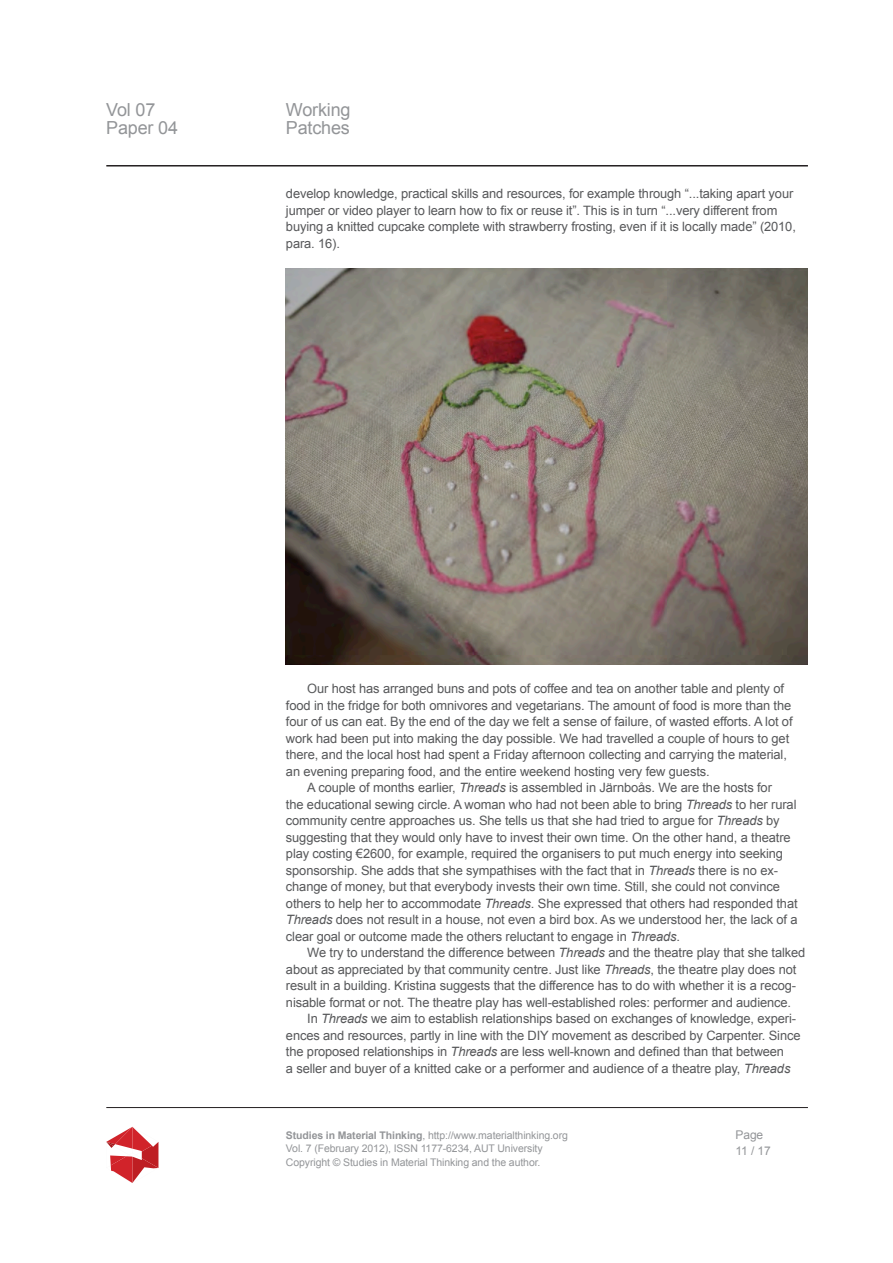
<style>
.page{position:relative;width:893px;height:1263px;background:#fff}
.page>*{position:absolute;margin:0;border:0;box-sizing:border-box;transform-origin:0 0}
.t1{font:18px/18px "Arial";letter-spacing:-.01em;color:#939598}
.Body{font:12.9px/16.5px "Arial";letter-spacing:-.01em;color:#57585a}
.t2{font:12px/16.5px "Arial";letter-spacing:-.01em;color:#939598}
.t3{font:10.5px/13.5px "Arial";letter-spacing:-.01em;color:#939598}
.s1{font-style:italic}
.s2{font-weight:700}
</style>
<div class="page">
<hr style="left:106px;top:165px;width:702px;height:2px;background:#231f20">
<hr style="left:106px;top:1107px;width:702px;height:1px;background:#231f20">
<svg style="left:106px;top:1127px;width:52px;height:56px"></svg>
<img style="left:286px;top:268px;width:522px;height:396px">
<h1 class="t1" style="left:106px;top:100px;width:73px">Vol 07<br>Paper 04</h1>
<h1 class="t1" style="left:286px;top:100px;width:66px">Working<br>Patches</h1>
<p class="Body" style="left:286px;top:185px;width:511px">develop knowledge, practical skills and resources, for example through “...taking apart your jumper or video player to learn how to fix or reuse it”. This is in turn “...very different from buying a knitted cupcake complete with strawberry frosting, even if it is locally made” (2010, para. 16).</p>
<p class="Body" style="left:286px;top:680px;width:508px;text-indent:21px">Our host has arranged buns and pots of coffee and tea on another table and plenty of food in the fridge for both omnivores and vegetarians. The amount of food is more than the four of us can eat. By the end of the day we felt a sense of failure, of wasted efforts. A lot of work had been put into making the day possible. We had travelled a couple of hours to get there, and the local host had spent a Friday afternoon collecting and carrying the material, an evening preparing food, and the entire weekend hosting very few guests.</p>
<p class="Body" style="left:286px;top:779px;width:513px;text-indent:21px">A couple of months earlier, <span class="s1">Threads</span> is assembled in Järnboås. We are the hosts for<br>the educational sewing circle. A woman who had not been able to bring <span class="s1">Threads</span> to her rural community centre approaches us. She tells us that she had tried to argue for <span class="s1">Threads</span> by suggesting that they would only have to invest their own time. On the other hand, a theatre play costing €2600, for example, required the organisers to put much energy into seeking sponsorship. She adds that she sympathises with the fact that in <span class="s1">Threads</span> there is no ex&shy;change of money, but that everybody invests their own time. Still, she could not convince others to help her to accommodate <span class="s1">Threads</span>. She expressed that others had responded that <span class="s1">Threads</span> does not result in a house, not even a bird box. As we understood her, the lack of a clear goal or outcome made the others reluctant to engage in <span class="s1">Threads</span>.</p>
<p class="Body" style="left:286px;top:944px;width:521px;text-indent:21px">We try to understand the difference between <span class="s1">Threads</span> and the theatre play that she talked about as appreciated by that community centre. Just like <span class="s1">Threads</span>, the theatre play does not result in a building. Kristina suggests that the difference has to do with whether it is a recog&shy;nisable format or not. The theatre play has well-established roles: performer and audience.</p>
<p class="Body" style="left:286px;top:1010px;width:516px;text-indent:21px">In <span class="s1">Threads</span> we aim to establish relationships based on exchanges of knowledge, experi&shy;ences and resources, partly in line with the DIY movement as described by Carpenter. Since the proposed relationships in <span class="s1">Threads</span> are less well-known and defined than that between<br>a seller and buyer of a knitted cake or a performer and audience of a theatre play, <span class="s1">Threads</span></p>
<p class="t3" style="left:286px;top:1128px;width:283px"><span class="s2">Studies in Material Thinking</span>, http://www.materialthinking.org<br>Vol. 7 (February 2012), ISSN 1177-6234, AUT University<br>Copyright © Studies in Material Thinking and the author.</p>
<p class="t2" style="left:736px;top:1126px;width:37px">Page<br>11 / 17</p>
</div>
